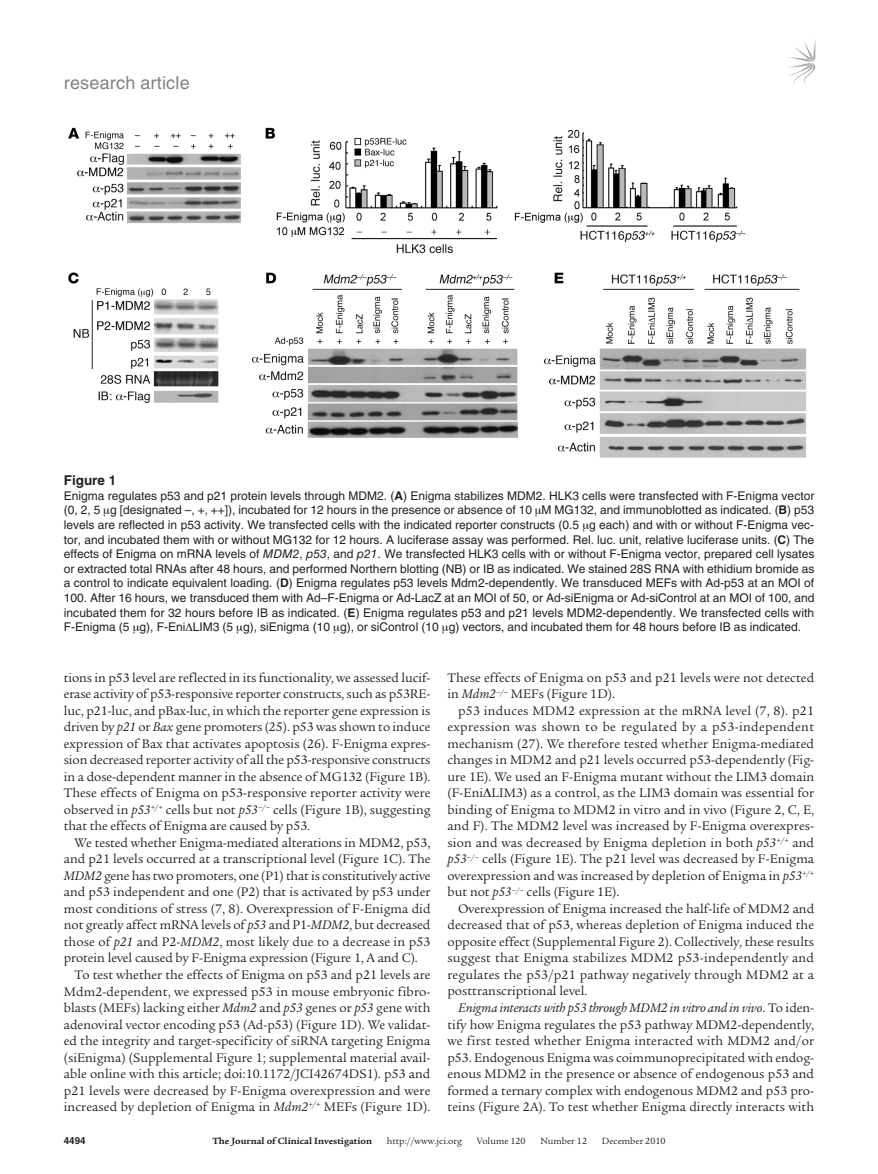
<style>
.page{position:relative;width:878px;height:1174px;background:#fff}
.page>*{position:absolute;margin:0;border:0;box-sizing:border-box;transform-origin:0 0}
.t1{font:18px "Helvetica LT Std";letter-spacing:.01em;color:#808285}
.t2{font:13.5px/16.5px "Legacy Serif Std";color:#231f20;text-align:justify}
.t3{font:700 13.5px "Helvetica LT Std";color:#231f20}
.t4{font:12px/14.7px "Helvetica LT Std";color:#231f20;text-align:justify}
.t5{font:9.75px "Legacy Serif Std";color:#231f20}
.t6{font:700 9.75px "Legacy Serif Std";color:#231f20}
.t7{font:700 9.75px "Helvetica LT Std";color:#231f20}
.s1{font-weight:700}
.s2{font-style:italic}
</style>
<div class="page">
<svg style="left:789px;top:41px;width:26px;height:44px"></svg>
<img style="left:68px;top:127px;width:739px;height:331px">
<h1 class="t1" style="left:64px;top:72px;width:127px">research article</h1>
<p class="t3" style="left:64px;top:472px;width:54px">Figure 1</p>
<p class="t4" style="left:64px;top:488px;width:752px">Enigma regulates p53 and p21 protein levels through MDM2. (<span class="s1">A</span>) Enigma stabilizes MDM2. HLK3 cells were transfected with F-Enigma vector (0, 2, 5 g [designated –, +, ++]), incubated for 12 hours in the presence or absence of 10 M MG132, and immunoblotted as indicated. (<span class="s1">B</span>) p53 levels are reflected in p53 activity. We transfected cells with the indicated reporter constructs (0.5 g each) and with or without F-Enigma vec&shy;tor, and incubated them with or without MG132 for 12 hours. A luciferase assay was performed. Rel. luc. unit, relative luciferase units. (<span class="s1">C</span>) The effects of Enigma on mRNA levels of <span class="s2">MDM2</span>, <span class="s2">p53</span>, and <span class="s2">p21</span>. We transfected HLK3 cells with or without F-Enigma vector, prepared cell lysates or extracted total RNAs after 48 hours, and performed Northern blotting (NB) or IB as indicated. We stained 28S RNA with ethidium bromide as a control to indicate equivalent loading. (<span class="s1">D</span>) Enigma regulates p53 levels Mdm2-dependently. We transduced MEFs with Ad-p53 at an MOI of 100. After 16 hours, we transduced them with Ad–F-Enigma or Ad-LacZ at an MOI of 50, or Ad-siEnigma or Ad-siControl at an MOI of 100, and incubated them for 32 hours before IB as indicated. (<span class="s1">E</span>) Enigma regulates p53 and p21 levels MDM2-dependently. We transfected cells with F-Enigma (5 g), F-Eni LIM3 (5 g), siEnigma (10 g), or siControl (10 g) vectors, and incubated them for 48 hours before IB as indicated.</p>
<p class="t2" style="left:64px;top:669px;width:368px">tions in p53 level are reflected in its functionality, we assessed lucif&shy;erase activity of p53-responsive reporter constructs, such as p53RE&shy;luc, p21-luc, and pBax-luc, in which the reporter gene expression is driven by <span class="s2">p21</span> or <span class="s2">Bax</span> gene promoters (25). p53 was shown to induce expression of Bax that activates apoptosis (26). F-Enigma expres&shy;sion decreased reporter activity of all the p53-responsive constructs in a dose-dependent manner in the absence of MG132 (Figure 1B).<br>These effects of Enigma on p53-responsive reporter activity were observed in <span class="s2">p53</span><sup>+/+</sup> cells but not <span class="s2">p53</span><sup>−/−</sup> cells (Figure 1B), suggesting that the effects of Enigma are caused by p53.</p>
<p class="t2" style="left:74px;top:834px;width:357px">We tested whether Enigma-mediated alterations in MDM2, p53,</p>
<p class="t2" style="left:64px;top:851px;width:368px">and p21 levels occurred at a transcriptional level (Figure 1C). The</p>
<p class="t2" style="left:64px;top:867px;width:368px"><span class="s2">MDM2</span> gene has two promoters, one (P1) that is constitutively active</p>
<p class="t2" style="left:64px;top:884px;width:368px">and p53 independent and one (P2) that is activated by p53 under</p>
<p class="t2" style="left:64px;top:900px;width:368px">most conditions of stress (7, 8). Overexpression of F-Enigma did</p>
<p class="t2" style="left:64px;top:917px;width:368px">not greatly affect mRNA levels of <span class="s2">p53</span> and P1-<span class="s2">MDM2</span>, but decreased</p>
<p class="t2" style="left:64px;top:933px;width:368px">those of <span class="s2">p21</span> and P2-<span class="s2">MDM2</span>, most likely due to a decrease in p53</p>
<p class="t2" style="left:64px;top:950px;width:355px">protein level caused by F-Enigma expression (Figure 1, A and C).</p>
<p class="t2" style="left:74px;top:966px;width:357px">To test whether the effects of Enigma on p53 and p21 levels are</p>
<p class="t2" style="left:64px;top:983px;width:368px">Mdm2-dependent, we expressed p53 in mouse embryonic fibro-</p>
<p class="t2" style="left:64px;top:999px;width:368px">blasts (MEFs) lacking either <span class="s2">Mdm2</span> and <span class="s2">p53</span> genes or <span class="s2">p53</span> gene with</p>
<p class="t2" style="left:64px;top:1016px;width:368px">adenoviral vector encoding p53 (Ad-p53) (Figure 1D). We validat-</p>
<p class="t2" style="left:64px;top:1032px;width:368px">ed the integrity and target-specificity of siRNA targeting Enigma</p>
<p class="t2" style="left:64px;top:1049px;width:368px">(siEnigma) (Supplemental Figure 1; supplemental material avail-</p>
<p class="t2" style="left:64px;top:1065px;width:368px">able online with this article; doi:10.1172/JCI42674DS1). p53 and</p>
<p class="t2" style="left:64px;top:1082px;width:368px">p21 levels were decreased by F-Enigma overexpression and were</p>
<p class="t2" style="left:64px;top:1098px;width:368px">increased by depletion of Enigma in <span class="s2">Mdm2</span><sup>+/+</sup> MEFs (Figure 1D).</p>
<p class="t2" style="left:447px;top:669px;width:368px">These effects of Enigma on p53 and p21 levels were not detected in <span class="s2">Mdm2</span><sup>−/−</sup> MEFs (Figure 1D).</p>
<p class="t2" style="left:447px;top:702px;width:368px;text-indent:11px">p53 induces MDM2 expression at the mRNA level (7, 8). p21 expression was shown to be regulated by a p53-independent mechanism (27). We therefore tested whether Enigma-mediated changes in MDM2 and p21 levels occurred p53-dependently (Fig&shy;ure 1E). We used an F-Enigma mutant without the LIM3 domain (F-Eni LIM3) as a control, as the LIM3 domain was essential for binding of Enigma to MDM2 in vitro and in vivo (Figure 2, C, E, and F). The MDM2 level was increased by F-Enigma overexpres&shy;sion and was decreased by Enigma depletion in both <span class="s2">p53</span><sup>+/+</sup> and <span class="s2">p53</span><sup>−/−</sup> cells (Figure 1E). The p21 level was decreased by F-Enigma overexpression and was increased by depletion of Enigma in <span class="s2">p53</span><sup>+/+ </sup>but not <span class="s2">p53</span><sup>−/−</sup> cells (Figure 1E).</p>
<p class="t2" style="left:447px;top:900px;width:368px;text-indent:11px">Overexpression of Enigma increased the half-life of MDM2 and decreased that of p53, whereas depletion of Enigma induced the opposite effect (Supplemental Figure 2). Collectively, these results suggest that Enigma stabilizes MDM2 p53-independently and regulates the p53/p21 pathway negatively through MDM2 at a posttranscriptional level.</p>
<p class="t2" style="left:447px;top:999px;width:368px;text-indent:11px"><span class="s2">Enigma interacts with p53 through MDM2 in vitro and in vivo</span>. To iden&shy;tify how Enigma regulates the p53 pathway MDM2-dependently, we first tested whether Enigma interacted with MDM2 and/or p53. Endogenous Enigma was coimmunoprecipitated with endog&shy;enous MDM2 in the presence or absence of endogenous p53 and formed a ternary complex with endogenous MDM2 and p53 pro&shy;teins (Figure 2A). To test whether Enigma directly interacts with</p>
<p class="t7" style="left:64px;top:1134px;width:23px">4494</p>
<p class="t6" style="left:212px;top:1135px;width:161px">The Journal of Clinical Investigation</p>
<p class="t5" style="left:387px;top:1135px;width:77px">http://www.jci.org</p>
<p class="t5" style="left:476px;top:1135px;width:50px">Volume 120</p>
<p class="t5" style="left:540px;top:1135px;width:48px">Number 12</p>
<p class="t5" style="left:601px;top:1135px;width:65px">December 2010</p>
</div>
